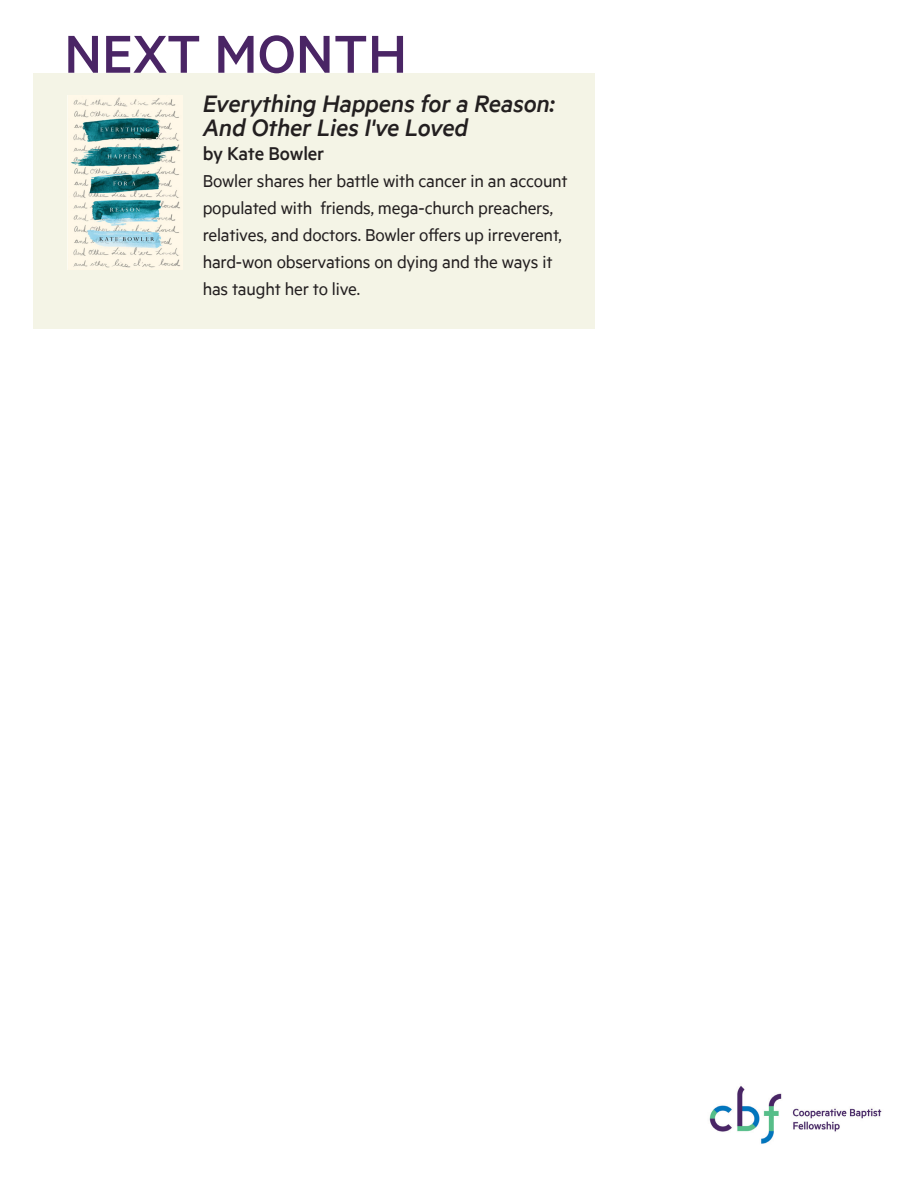
<style>
.page{position:relative;width:918px;height:1188px;background:#fff}
.page>*{position:absolute;margin:0;border:0;box-sizing:border-box;transform-origin:0 0}
.t1{font:500 60px "Metric";color:#4a2565}
.t2{font:italic 500 27px/24px "Metric";letter-spacing:-.01em;color:#231f20}
.t3{font:500 21px "Metric";letter-spacing:-.01em;color:#231f20}
.t4{font:19.5px/27px "Metric";letter-spacing:-.01em;color:#231f20}
</style>
<div class="page">
<div style="left:34px;top:73px;width:561px;height:256px;background:#f4f4e6"></div>
<img style="left:69px;top:95px;width:113px;height:174px">
<img style="left:709px;top:1085px;width:173px;height:59px">
<p class="t1" style="left:64px;top:19px;width:344px">NEXT MONTH</p>
<p class="t2" style="left:203px;top:91px;width:354px">Everything Happens for a Reason:<br>And Other Lies I've Loved</p>
<p class="t3" style="left:203px;top:142px;width:123px">by Kate Bowler</p>
<p class="t4" style="left:203px;top:167px;width:367px">Bowler shares her battle with cancer in an account populated with friends, mega-church preachers, relatives, and doctors. Bowler offers up irreverent, hard-won observations on dying and the ways it has taught her to live.</p>
</div>
